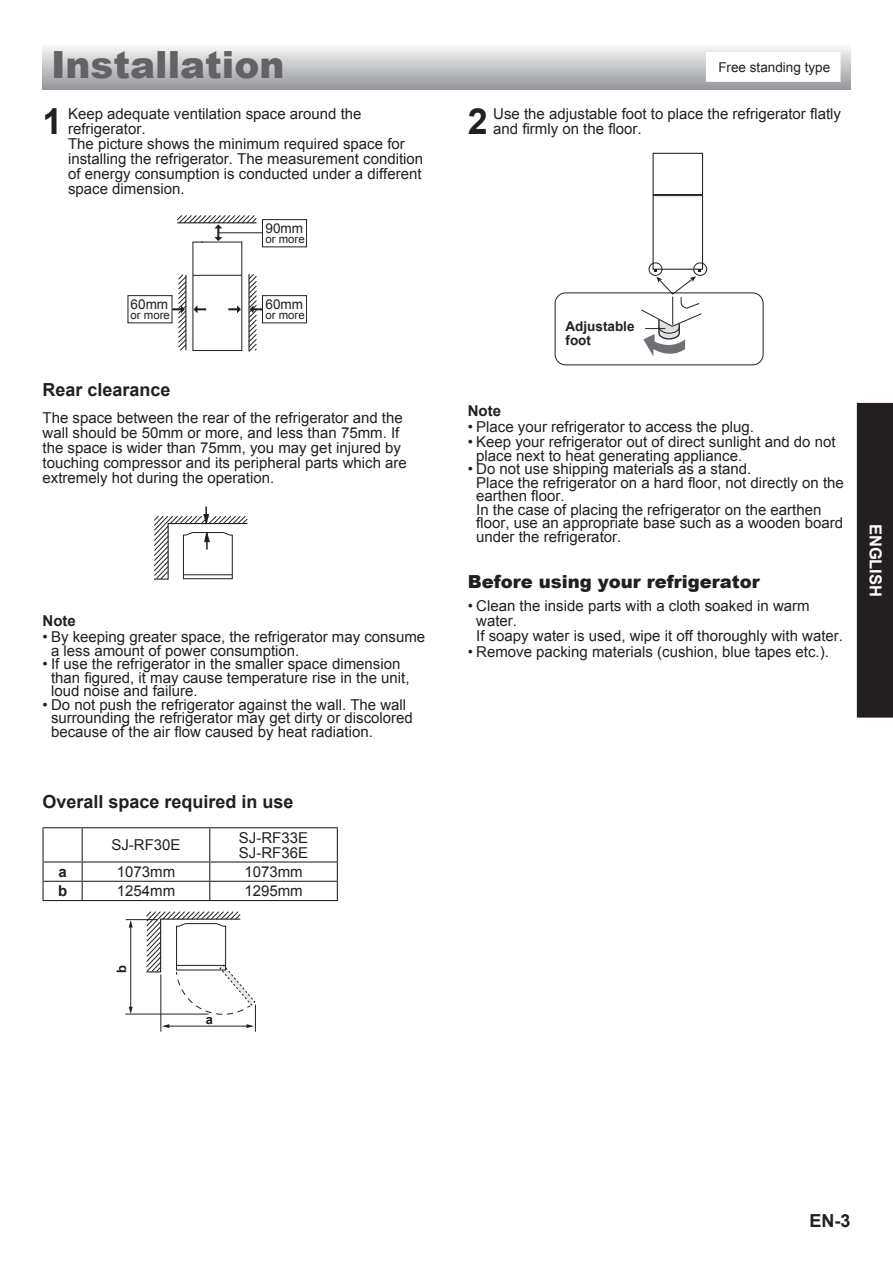
<style>
.page{position:relative;width:893px;height:1263px;background:#fff}
.page>*{position:absolute;margin:0;border:0;box-sizing:border-box;transform-origin:0 0}
.t1{font:900 37.5px "Arial";color:#636366}
.t2{font:700 36px "Arial";color:#231f20}
.t3{font:700 18px "Arial";color:#231f20}
.t4{font:900 18px "Arial";color:#231f20}
.t5{font:700 16.5px "Arial";color:#fff}
.t6{font:15px/15px "Arial";color:#231f20}
.t7{font:700 15px "Arial";color:#231f20}
.t8{font:13.5px "Arial";color:#231f20}
.t9{font:700 13.5px/14.2px "Arial";color:#231f20}
.t10{font:13.5px "Arial";color:#221f1f}
.t11{font:700 13.05px "Arial";color:#231f20}
.t12{font:700 12.9px "Arial";color:#231f20}
.t13{font:11.4px "Arial";color:#221f1f}
</style>
<div class="page">
<div style="left:857px;top:403px;width:36px;height:315px;background:#231f20"></div>
<div style="left:43px;top:43px;width:807px;height:46px;background:linear-gradient(to bottom,#fbfcfc,#989a9e)"></div>
<div style="left:707px;top:53px;width:133px;height:28px;background:#fff"></div>
<div style="left:706px;top:52px;width:134px;height:30px;border:2px solid #fff"></div>
<hr style="left:43px;top:827px;width:39px;height:1px;background:#231f20">
<hr style="left:43px;top:828px;width:1px;height:33px;background:#231f20">
<hr style="left:82px;top:827px;width:128px;height:1px;background:#231f20">
<hr style="left:82px;top:828px;width:1px;height:33px;background:#231f20">
<hr style="left:210px;top:827px;width:128px;height:1px;background:#231f20">
<hr style="left:209px;top:828px;width:1px;height:33px;background:#231f20">
<hr style="left:337px;top:828px;width:1px;height:33px;background:#231f20">
<hr style="left:43px;top:861px;width:39px;height:1px;background:#231f20">
<hr style="left:82px;top:861px;width:128px;height:1px;background:#231f20">
<hr style="left:210px;top:861px;width:128px;height:1px;background:#231f20">
<hr style="left:43px;top:881px;width:39px;height:1px;background:#231f20">
<svg style="left:43px;top:862px;width:1px;height:38px"></svg>
<hr style="left:82px;top:881px;width:128px;height:1px;background:#231f20">
<svg style="left:82px;top:862px;width:1px;height:38px"></svg>
<hr style="left:210px;top:881px;width:128px;height:1px;background:#231f20">
<svg style="left:209px;top:862px;width:1px;height:38px"></svg>
<svg style="left:337px;top:862px;width:1px;height:38px"></svg>
<hr style="left:43px;top:900px;width:295px;height:1px;background:#231f20">
<hr style="left:125px;top:1014px;width:84px;height:1px;background:#231f20">
<hr style="left:126px;top:919px;width:31px;height:1px;background:#231f20">
<hr style="left:130px;top:926px;width:1px;height:82px;background:#231f20">
<svg style="left:129px;top:920px;width:4px;height:7px"></svg>
<svg style="left:129px;top:1007px;width:4px;height:7px"></svg>
<svg style="left:145px;top:911px;width:111px;height:121px"></svg>
<div style="left:128px;top:295px;width:44px;height:28px;border:1px solid #231f20"></div>
<svg style="left:172px;top:215px;width:135px;height:137px"></svg>
<svg style="left:153px;top:506px;width:95px;height:74px"></svg>
<hr style="left:183px;top:574px;width:50px;height:1px;background:#231f20">
<div style="left:653px;top:153px;width:50px;height:117px;border:1px solid #221f21"></div>
<div style="left:649px;top:263px;width:13px;height:13px;border:1px solid #221f21;border-radius:50%"></div>
<div style="left:693px;top:263px;width:14px;height:13px;border:1px solid #221f21;border-radius:50%"></div>
<hr style="left:653px;top:194px;width:49px;height:1px;background:#221f21">
<hr style="left:653px;top:195px;width:49px;height:1px;background:#221f21">
<div style="left:555px;top:293px;width:208px;height:72px;border:1px solid #221f21;border-radius:11px"></div>
<svg style="left:640px;top:269px;width:63px;height:88px"></svg>
<h1 class="t1" style="left:51px;top:37px;width:235px">Installation</h1>
<p class="t8" style="left:718px;top:60px;width:113px">Free standing type</p>
<h2 class="t2" style="left:468px;top:102px;width:21px">2</h2>
<p class="t6" style="left:493px;top:106px;width:349px">Use the adjustable foot to place the refrigerator flatly and firmly on the floor.</p>
<h2 class="t2" style="left:43px;top:102px;width:21px">1</h2>
<p class="t6" style="left:68px;top:106px;width:357px">Keep adequate ventilation space around the refrigerator.<br>The picture shows the minimum required space for installing the refrigerator. The measurement condition of energy consumption is conducted under a different space dimension.</p>
<p class="t10" style="left:131px;top:296px;width:39px">60mm</p>
<p class="t13" style="left:131px;top:309px;width:41px">or more</p>
<p class="t10" style="left:265px;top:220px;width:39px">90mm</p>
<p class="t13" style="left:265px;top:233px;width:41px">or more</p>
<p class="t10" style="left:265px;top:296px;width:39px">60mm</p>
<p class="t13" style="left:265px;top:309px;width:41px">or more</p>
<p class="t3" style="left:43px;top:380px;width:130px">Rear clearance</p>
<p class="t6" style="left:43px;top:410px;width:366px">The space between the rear of the refrigerator and the wall should be 50mm or more, and less than 75mm. If the space is wider than 75mm, you may get injured by touching compressor and its peripheral parts which are extremely hot during the operation.</p>
<p class="t7" style="left:43px;top:612px;width:35px">Note</p>
<p class="t6" style="left:51px;top:630px;width:376px;line-height:13.5px;text-indent:-9px">• By keeping greater space, the refrigerator may consume a less amount of power consumption.</p>
<p class="t6" style="left:51px;top:657px;width:360px;line-height:13.5px;text-indent:-9px">• If use the refrigerator in the smaller space dimension than figured, it may cause temperature rise in the unit, loud noise and failure.</p>
<p class="t6" style="left:51px;top:698px;width:363px;line-height:13.5px;text-indent:-9px">• Do not push the refrigerator against the wall. The wall surrounding the refrigerator may get dirty or discolored because of the air flow caused by heat radiation.</p>
<p class="t3" style="left:43px;top:791px;width:253px">Overall space required in use</p>
<p class="t6" style="left:111px;top:837px;width:71px">SJ-RF30E</p>
<p class="t6" style="left:239px;top:830px;width:71px">SJ-RF33E<br>SJ-RF36E</p>
<p class="t7" style="left:58px;top:863px;width:10px">a</p>
<p class="t6" style="left:117px;top:864px;width:60px">1073mm</p>
<p class="t6" style="left:244px;top:864px;width:60px">1073mm</p>
<p class="t7" style="left:58px;top:883px;width:11px">b</p>
<p class="t6" style="left:117px;top:883px;width:60px">1254mm</p>
<p class="t6" style="left:244px;top:883px;width:60px">1295mm</p>
<p class="t9" style="left:566px;top:319px;width:71px">Adjustable foot</p>
<p class="t7" style="left:468px;top:402px;width:35px">Note</p>
<p class="t6" style="left:468px;top:420px;width:288px">• Place your refrigerator to access the plug.</p>
<p class="t6" style="left:476px;top:435px;width:361px;line-height:13.5px;text-indent:-9px">• Keep your refrigerator out of direct sunlight and do not place next to heat generating appliance.</p>
<p class="t6" style="left:476px;top:462px;width:369px;line-height:13.5px;text-indent:-9px">• Do not use shipping materials as a stand.<br>Place the refrigerator on a hard floor, not directly on the earthen floor.<br>In the case of placing the refrigerator on the earthen floor, use an appropriate base such as a wooden board under the refrigerator.</p>
<p class="t4" style="left:468px;top:568px;width:293px">Before using your refrigerator</p>
<p class="t6" style="left:476px;top:598px;width:368px;text-indent:-9px">• Clean the inside parts with a cloth soaked in warm water.<br>If soapy water is used, wipe it off thoroughly with water.</p>
<p class="t6" style="left:468px;top:644px;width:363px">• Remove packing materials (cushion, blue tapes etc.).</p>
<p class="t5" style="left:885px;top:524px;width:75px;rotate:90deg">ENGLISH</p>
<p class="t12" style="left:115px;top:973px;width:9px;rotate:-90deg">b</p>
<p class="t11" style="left:206px;top:1012px;width:9px">a</p>
<p class="t3" style="left:809px;top:1211px;width:43px">EN-3</p>
</div>
